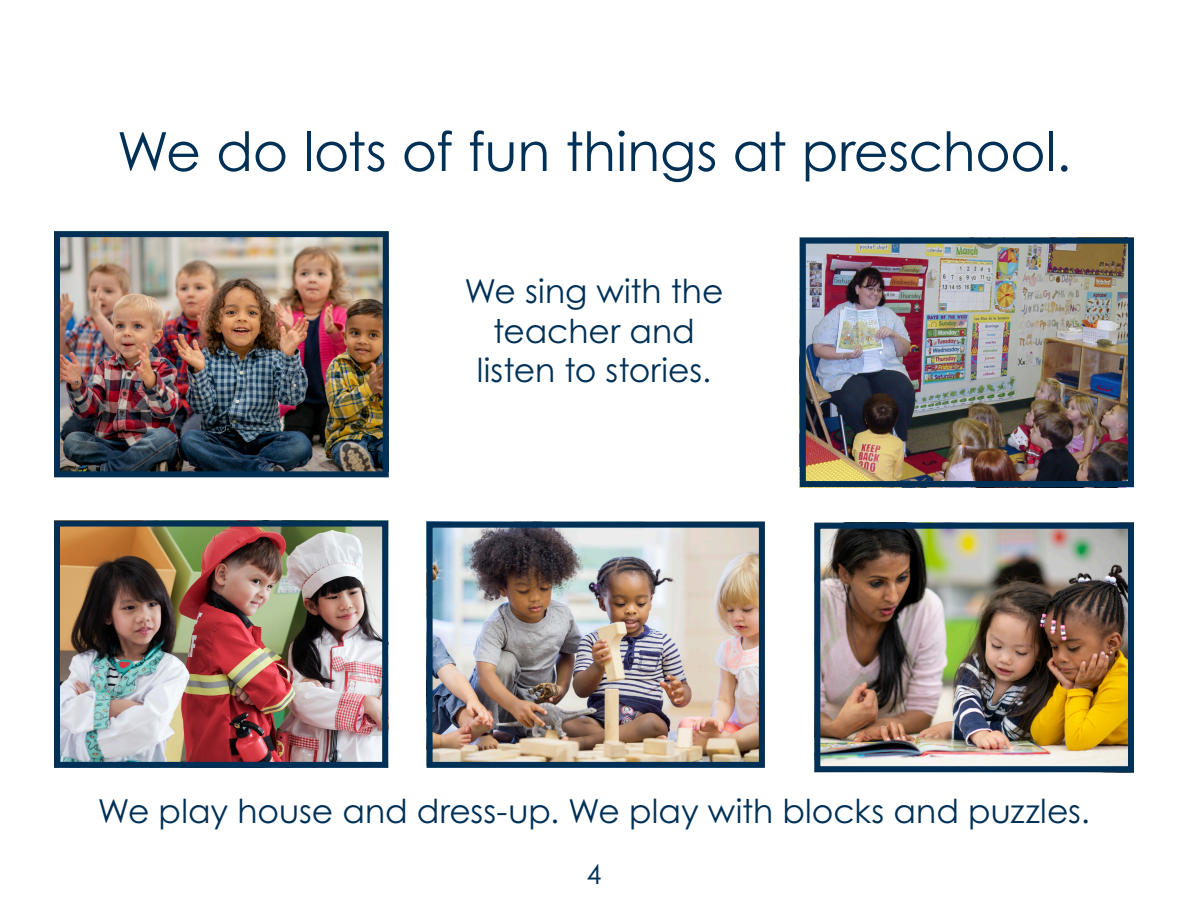
<style>
.page{position:relative;width:1188px;height:918px;background:#fff}
.page>*{position:absolute;margin:0;border:0;box-sizing:border-box;transform-origin:0 0}
.statement{font:54px "Century Gothic Pro";letter-spacing:-.005em;color:#003056}
.body_small{font:33px/39.6px "Century Gothic Pro";color:#003056;text-align:center}
.t1{font:27px "Century Gothic Pro";color:#003056}
</style>
<div class="page">
<img style="left:807px;top:245px;width:320px;height:235px">
<div style="left:800px;top:238px;width:334px;height:249px;border:6px solid #003056"></div>
<img style="left:821px;top:530px;width:306px;height:235px">
<div style="left:814px;top:523px;width:320px;height:249px;border:6px solid #003056"></div>
<img style="left:61px;top:528px;width:320px;height:233px">
<div style="left:54px;top:521px;width:334px;height:247px;border:6px solid #003056"></div>
<img style="left:61px;top:238px;width:321px;height:232px">
<div style="left:54px;top:231px;width:335px;height:246px;border:6px solid #003056"></div>
<img style="left:434px;top:529px;width:324px;height:232px">
<div style="left:427px;top:522px;width:338px;height:246px;border:6px solid #003056"></div>
<p class="statement" style="left:117px;top:119px;width:956px">We do lots of fun things at preschool.</p>
<p class="body_small" style="left:464px;top:271px;width:261px">We sing with the teacher and listen to stories.</p>
<p class="body_small" style="left:98px;top:791px;width:994px">We play house and dress-up. We play with blocks and puzzles.</p>
<p class="t1" style="left:587px;top:858px;width:16px">4</p>
</div>
